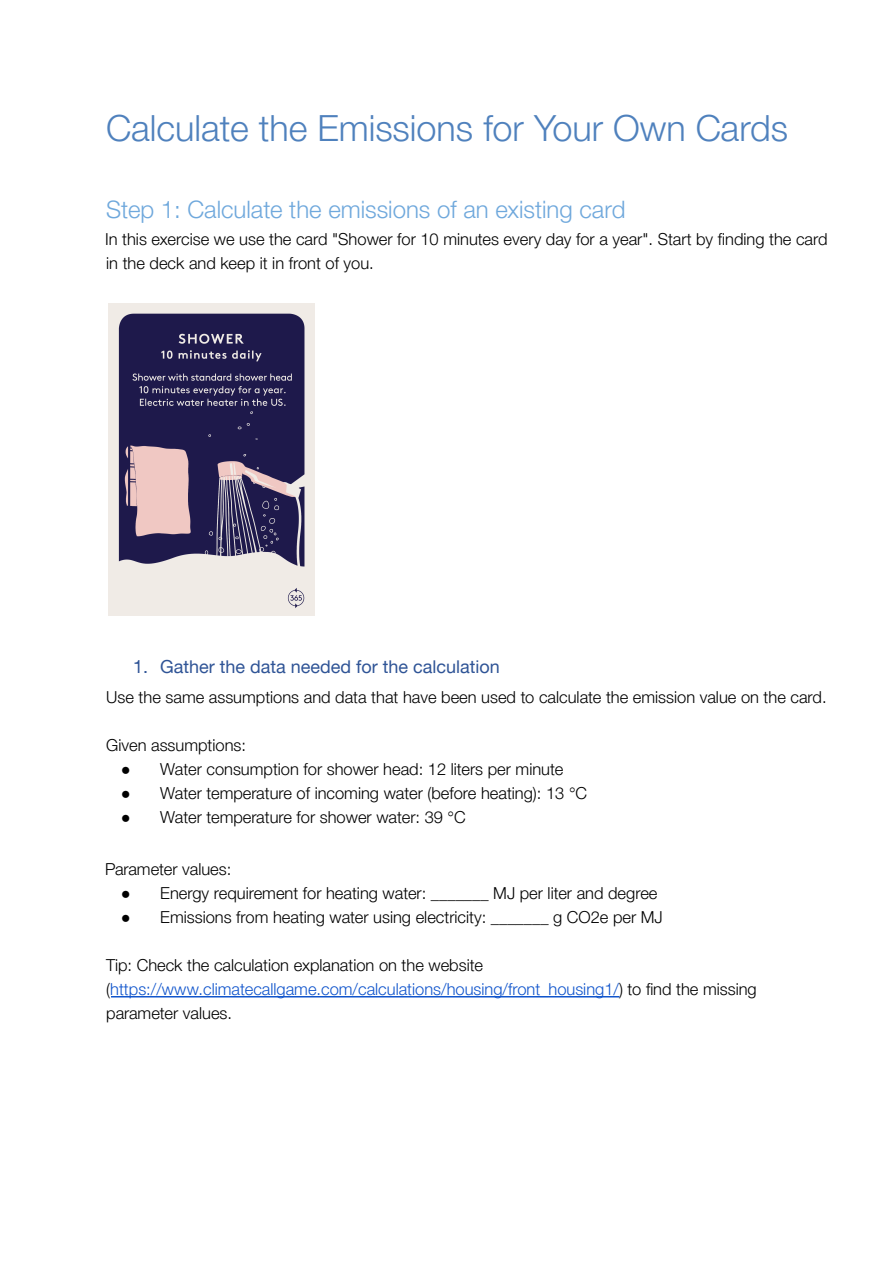
<style>
.page{position:relative;width:894px;height:1263px;background:#fff}
.page>*{position:absolute;margin:0;border:0;box-sizing:border-box;transform-origin:0 0}
.t1{font:300 36px "Helvetica Neue";color:#4f81bd}
.t2{font:300 24px "Helvetica Neue";color:#6fa8dc}
.t3{font:18px "Helvetica Neue";color:#2f5496}
.t4{font:300 16.5px/23.9px "Helvetica Neue";color:#000}
.s1{font-family:"Arial";font-weight:400}
.s2{color:#15c}
</style>
<div class="page">
<hr style="left:111px;top:996px;width:509px;height:2px;background:#15c">
<img style="left:109px;top:303px;width:205px;height:313px">
<h1 class="t1" style="left:106px;top:106px;width:683px">Calculate the Emissions for Your Own Cards</h1>
<h2 class="t2" style="left:106px;top:194px;width:521px">Step 1: Calculate the emissions of an existing card</h2>
<p class="t4" style="left:105px;top:228px;width:724px">In this exercise we use the card "Shower for 10 minutes every day for a year". Start by finding the card in the deck and keep it in front of you.</p>
<p class="t3" style="left:133px;top:656px;width:368px">1. Gather the data needed for the calculation</p>
<p class="t4" style="left:106px;top:685px;width:722px">Use the same assumptions and data that have been used to calculate the emission value on the card.</p>
<p class="t4" style="left:106px;top:733px;width:141px">Given assumptions:</p>
<p class="t4" style="left:121px;top:757px;width:444px"><span class="s1">●</span> Water consumption for shower head: 12 liters per minute</p>
<p class="t4" style="left:121px;top:781px;width:468px"><span class="s1">●</span> Water temperature of incoming water (before heating): 13 °C</p>
<p class="t4" style="left:121px;top:805px;width:346px"><span class="s1">●</span> Water temperature for shower water: 39 °C</p>
<p class="t4" style="left:105px;top:858px;width:128px">Parameter values:</p>
<p class="t4" style="left:121px;top:882px;width:538px"><span class="s1">●</span> Energy requirement for heating water: _______ MJ per liter and degree</p>
<p class="t4" style="left:121px;top:905px;width:543px"><span class="s1">●</span> Emissions from heating water using electricity: _______ g CO2e per MJ</p>
<p class="t4" style="left:106px;top:953px;width:652px">Tip: Check the calculation explanation on the website (<span class="s2">https://www.climatecallgame.com/calculations/housing/front_housing1/</span>) to find the missing parameter values.</p>
</div>
